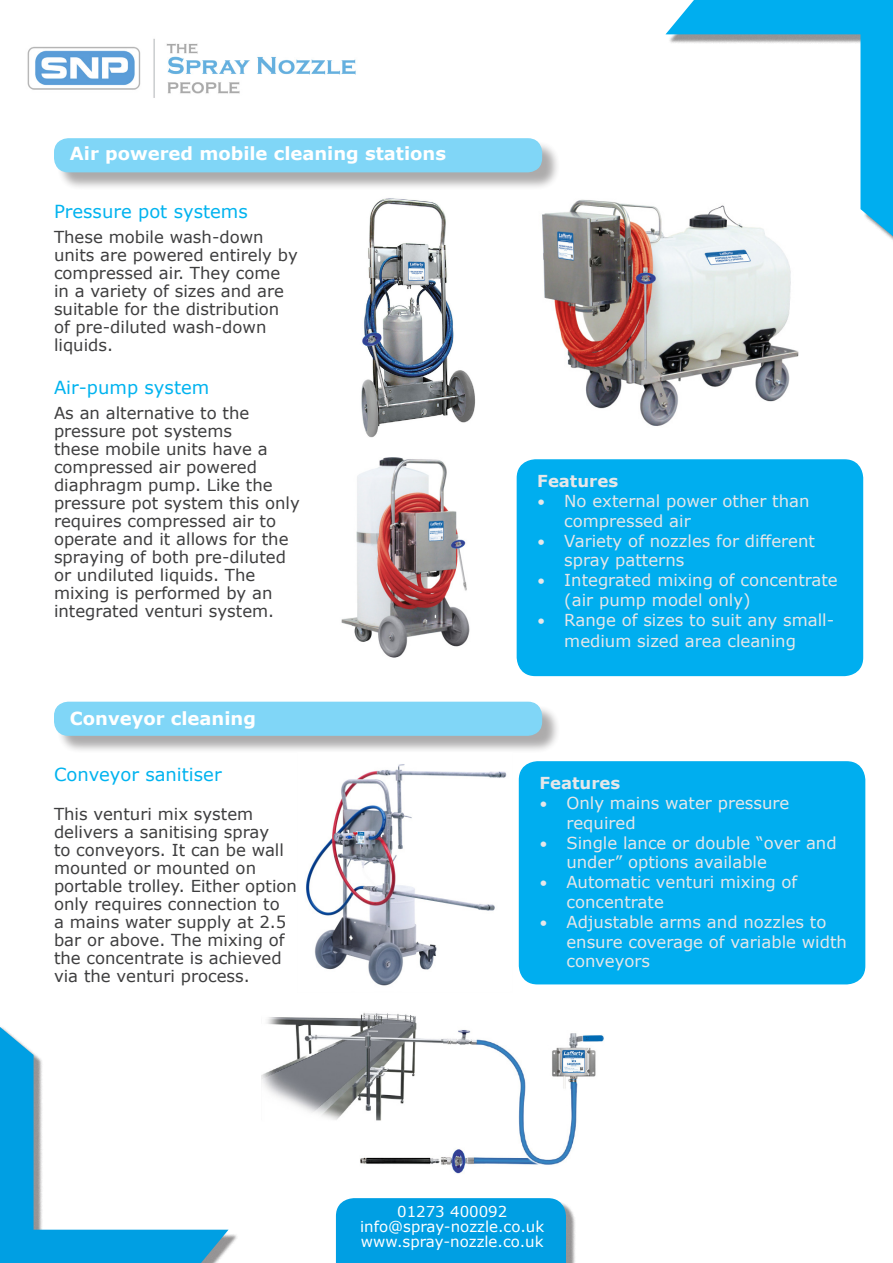
<style>
.page{position:relative;width:893px;height:1263px;background:#fff}
.page>*{position:absolute;margin:0;border:0;box-sizing:border-box;transform-origin:0 0}
.Text_Bold{font:18px "Verdana";color:#00b3ef}
.Text_Bold-2{font:700 18px "Verdana";color:#fff}
.Text_Bold-3{font:16.5px/18px "Verdana";color:#3e3e3f}
.t1{font:16.5px/19.8px "Verdana";color:#e6e7e9}
.Text_Bold-4{font:700 16.5px "Verdana";color:#e6e7e9}
.t2{font:15px/15px "Verdana";color:#fff;text-align:center}
.s1{font-size:15px}
</style>
<div class="page">
<svg style="left:0;top:1027px;width:229px;height:236px"></svg>
<img style="left:27px;top:38px;width:329px;height:60px">
<svg style="left:665px;top:0;width:228px;height:240px"></svg>
<div style="left:339px;top:1201px;width:237px;height:62px;background:#231f20;opacity:.49"></div>
<div style="left:336px;top:1198px;width:230px;height:65px;background:#009fe3"></div>
<div style="left:56px;top:140px;width:505px;height:51px;background:#231f20;opacity:.75"></div>
<div style="left:55px;top:139px;width:486px;height:33px;background:#80d6f7;border-radius:14px"></div>
<div style="left:54px;top:138px;width:488px;height:34px;border:2px solid #00aeef;border-radius:14px"></div>
<div style="left:517px;top:460px;width:345px;height:215px;background:#00aeef;border-radius:18px"></div>
<div style="left:517px;top:459px;width:346px;height:217px;border:2px solid #00aeef;border-radius:18px"></div>
<img style="left:361px;top:198px;width:114px;height:240px">
<img style="left:341px;top:457px;width:129px;height:201px">
<div style="left:56px;top:704px;width:505px;height:51px;background:#231f20;opacity:.75"></div>
<div style="left:55px;top:702px;width:486px;height:33px;background:#80d6f7;border-radius:14px"></div>
<div style="left:54px;top:702px;width:488px;height:34px;border:2px solid #00aeef;border-radius:14px"></div>
<img style="left:298px;top:753px;width:215px;height:233px">
<img style="left:262px;top:1012px;width:342px;height:162px">
<div style="left:519px;top:762px;width:346px;height:222px;background:#00aeef;border-radius:18px"></div>
<div style="left:519px;top:761px;width:346px;height:223px;border:2px solid #00aeef;border-radius:18px"></div>
<img style="left:542px;top:196px;width:263px;height:230px">
<p class="Text_Bold-2" style="left:70px;top:141px;width:378px">Air powered mobile cleaning stations</p>
<p class="Text_Bold" style="left:54px;top:199px;width:195px">Pressure pot systems</p>
<p class="Text_Bold-3" style="left:54px;top:228px;width:245px">These mobile wash-down units are powered entirely by compressed air. They come in a variety of sizes and are suitable for the distribution of pre-diluted wash-down liquids.</p>
<p class="Text_Bold" style="left:54px;top:375px;width:157px">Air-pump system</p>
<p class="Text_Bold-3" style="left:54px;top:404px;width:247px">As an alternative to the pressure pot systems<br>these mobile units have a compressed air powered diaphragm pump. Like the pressure pot system this only requires compressed air to operate and it allows for the spraying of both pre-diluted or undiluted liquids. The mixing is performed by an integrated venturi system.</p>
<p class="Text_Bold-2" style="left:70px;top:705px;width:188px">Conveyor cleaning</p>
<p class="Text_Bold" style="left:54px;top:762px;width:169px">Conveyor sanitiser</p>
<p class="Text_Bold-3" style="left:54px;top:804px;width:245px">This venturi mix system delivers a sanitising spray<br>to conveyors. It can be wall mounted or mounted on portable trolley. Either option only requires connection to<br>a mains water supply at 2.5 bar or above. The mixing of the concentrate is achieved via the venturi process.</p>
<p class="Text_Bold-4" style="left:537px;top:469px;width:82px">Features</p>
<p class="t1" style="left:564px;top:491px;width:247px;text-indent:-27px"><span class="s1">•</span> No external power other than compressed air</p>
<p class="t1" style="left:564px;top:531px;width:252px;text-indent:-27px"><span class="s1">•</span> Variety of nozzles for different spray patterns</p>
<p class="t1" style="left:564px;top:570px;width:275px;text-indent:-27px"><span class="s1">•</span> Integrated mixing of concentrate (air pump model only)</p>
<p class="t1" style="left:564px;top:609px;width:272px;line-height:21.6px;text-indent:-27px"><span class="s1">•</span> Range of sizes to suit any small&shy;medium sized area cleaning</p>
<p class="Text_Bold-4" style="left:539px;top:771px;width:82px">Features</p>
<p class="t1" style="left:566px;top:793px;width:224px;text-indent:-27px"><span class="s1">•</span> Only mains water pressure required</p>
<p class="t1" style="left:566px;top:832px;width:272px;text-indent:-27px"><span class="s1">•</span> Single lance or double “over and under” options available</p>
<p class="t1" style="left:566px;top:872px;width:232px;text-indent:-27px"><span class="s1">•</span> Automatic venturi mixing of concentrate</p>
<p class="t1" style="left:566px;top:912px;width:282px;text-indent:-27px"><span class="s1">•</span> Adjustable arms and nozzles to ensure coverage of variable width conveyors</p>
<p class="t2" style="left:356px;top:1196px;width:184px;line-height:16.5px">www.spray-nozzle.co.uk<br>01273 400092</p>
<p class="t2" style="left:355px;top:1228px;width:186px">info@spray-nozzle.co.uk</p>
<p class="t2" style="left:360px;top:1204px;width:186px">01273 400092 info@spray-nozzle.co.uk www.spray-nozzle.co.uk</p>
</div>
